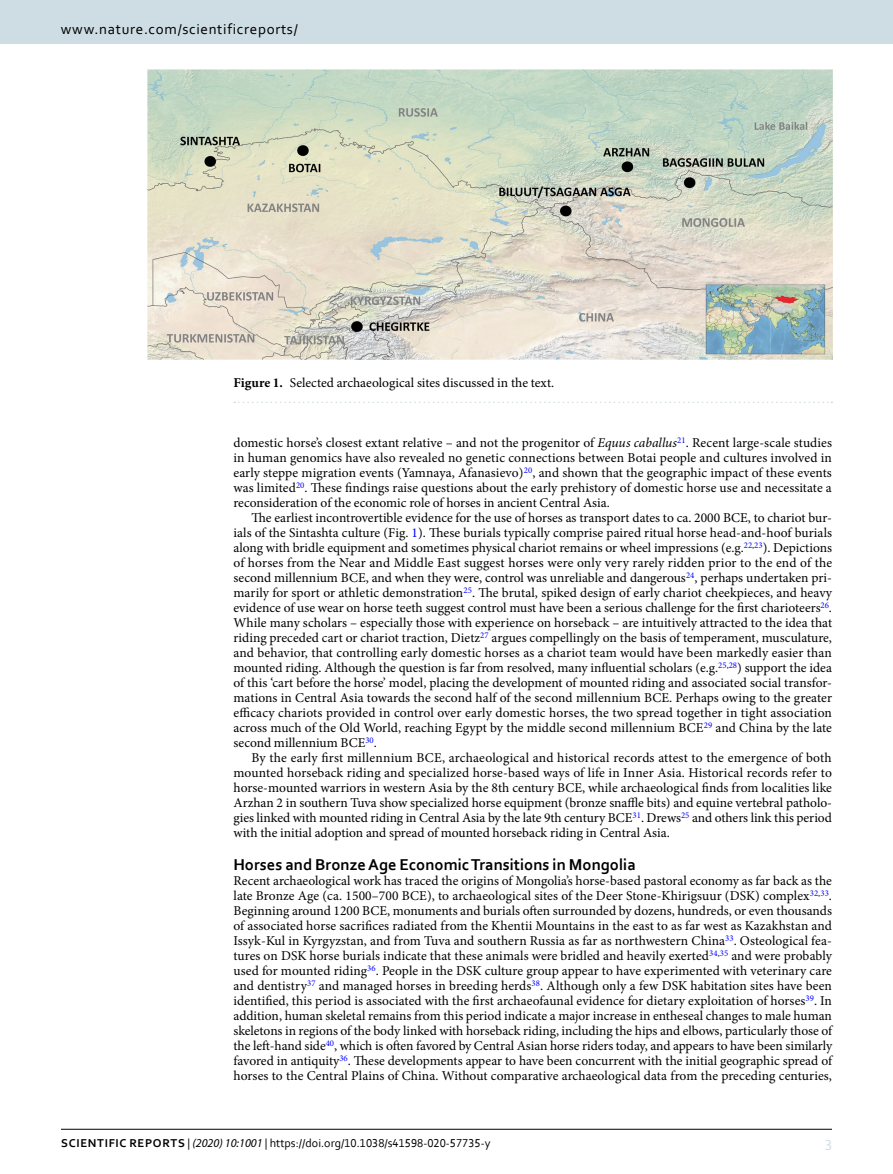
<style>
.page{position:relative;width:893px;height:1174px;background:#fff}
.page>*{position:absolute;margin:0;border:0;box-sizing:border-box;transform-origin:0 0}
.t1{font:700 16.5px "Corbel";color:#000}
.t2{font:15px "Corbel 2";letter-spacing:.045em;color:#000}
.t3{font:15px "Corbel 2";color:#cedde4}
.t4{font:13.5px/15px "Minion Pro";color:#000;text-align:justify}
.t5{font:12px "Corbel";color:#000}
.s1{font-weight:700}
.s2{font-style:italic}
.s3{color:#00f}
.s4{font-family:"Corbel Bold 2"}
.s5{font-family:"Corbel 2"}
.s6{font-family:"Myriad Pro";font-style:italic}
</style>
<div class="page">
<hr style="left:61px;top:1129px;width:771px;height:1px;background:#000">
<div style="left:0;top:0;width:893px;height:43px;background:#cedde4"></div>
<img style="left:148px;top:70px;width:684px;height:289px">
<svg style="left:234px;top:401px;width:598px;height:2px"></svg>
<p class="t2" style="left:61px;top:19px;width:238px">www.nature.com/scientificreports/</p>
<p class="t4" style="left:233px;top:375px;width:322px"><span class="s1">Figure 1.</span> Selected archaeological sites discussed in the text.</p>
<p class="t4" style="left:233px;top:435px;width:600px">domestic horse’s closest extant relative – and not the progenitor of <span class="s2">Equus caballus</span><sup>21</sup>. Recent large-scale studies in human genomics have also revealed no genetic connections between Botai people and cultures involved in early steppe migration events (Yamnaya, Afanasievo)<sup>20</sup>, and shown that the geographic impact of these events was limited<sup>20</sup>. These findings raise questions about the early prehistory of domestic horse use and necessitate a reconsideration of the economic role of horses in ancient Central Asia.</p>
<p class="t4" style="left:233px;top:510px;width:600px;text-indent:18px">The earliest incontrovertible evidence for the use of horses as transport dates to ca. 2000 BCE, to chariot bur&shy;ials of the Sintashta culture (Fig. <span class="s3">1</span>). These burials typically comprise paired ritual horse head-and-hoof burials along with bridle equipment and sometimes physical chariot remains or wheel impressions (e.g.<sup>22</sup><sup>,</sup><sup>23</sup>). Depictions of horses from the Near and Middle East suggest horses were only very rarely ridden prior to the end of the second millennium BCE, and when they were, control was unreliable and dangerous<sup>24</sup>, perhaps undertaken pri&shy;marily for sport or athletic demonstration<sup>25</sup>. The brutal, spiked design of early chariot cheekpieces, and heavy evidence of use wear on horse teeth suggest control must have been a serious challenge for the first charioteers<sup>26</sup>.<br>While many scholars – especially those with experience on horseback – are intuitively attracted to the idea that riding preceded cart or chariot traction, Dietz<sup>27</sup> argues compellingly on the basis of temperament, musculature, and behavior, that controlling early domestic horses as a chariot team would have been markedly easier than mounted riding. Although the question is far from resolved, many influential scholars (e.g.<sup>25</sup><sup>,</sup><sup>28</sup>) support the idea of this ‘cart before the horse’ model, placing the development of mounted riding and associated social transfor&shy;mations in Central Asia towards the second half of the second millennium BCE. Perhaps owing to the greater efficacy chariots provided in control over early domestic horses, the two spread together in tight association across much of the Old World, reaching Egypt by the middle second millennium BCE<sup>29</sup> and China by the late second millennium BCE<sup>30</sup>.</p>
<p class="t4" style="left:233px;top:750px;width:600px;text-indent:18px">By the early first millennium BCE, archaeological and historical records attest to the emergence of both mounted horseback riding and specialized horse-based ways of life in Inner Asia. Historical records refer to horse-mounted warriors in western Asia by the 8th century BCE, while archaeological finds from localities like Arzhan 2 in southern Tuva show specialized horse equipment (bronze snaffle bits) and equine vertebral patholo&shy;gies linked with mounted riding in Central Asia by the late 9th century BCE<sup>31</sup>. Drews<sup>25</sup> and others link this period with the initial adoption and spread of mounted horseback riding in Central Asia.</p>
<p class="t1" style="left:233px;top:854px;width:404px">Horses and Bronze Age Economic Transitions in Mongolia</p>
<p class="t4" style="left:233px;top:873px;width:600px">Recent archaeological work has traced the origins of Mongolia’s horse-based pastoral economy as far back as the late Bronze Age (ca. 1500–700 BCE), to archaeological sites of the Deer Stone-Khirigsuur (DSK) complex<sup>32</sup><sup>,</sup><sup>33</sup>.<br>Beginning around 1200 BCE, monuments and burials often surrounded by dozens, hundreds, or even thousands of associated horse sacrifices radiated from the Khentii Mountains in the east to as far west as Kazakhstan and Issyk-Kul in Kyrgyzstan, and from Tuva and southern Russia as far as northwestern China<sup>33</sup>. Osteological fea&shy;tures on DSK horse burials indicate that these animals were bridled and heavily exerted<sup>34</sup><sup>,</sup><sup>35</sup> and were probably used for mounted riding<sup>36</sup>. People in the DSK culture group appear to have experimented with veterinary care and dentistry<sup>37</sup> and managed horses in breeding herds<sup>38</sup>. Although only a few DSK habitation sites have been identified, this period is associated with the first archaeofaunal evidence for dietary exploitation of horses<sup>39</sup>. In addition, human skeletal remains from this period indicate a major increase in entheseal changes to male human skeletons in regions of the body linked with horseback riding, including the hips and elbows, particularly those of the left-hand side<sup>40</sup>, which is often favored by Central Asian horse riders today, and appears to have been similarly favored in antiquity<sup>36</sup>. These developments appear to have been concurrent with the initial geographic spread of horses to the Central Plains of China. Without comparative archaeological data from the preceding centuries,</p>
<p class="t5" style="left:61px;top:1135px;width:431px"><span class="s4">SCIENTIFIC REPORTS</span> <span class="s5">|</span> <span class="s6">(2020) 10:1001</span> <span class="s5">|</span> https://doi.org/10.1038/s41598-020-57735-y</p>
<p class="t3" style="left:825px;top:1132px;width:8px">3</p>
</div>
